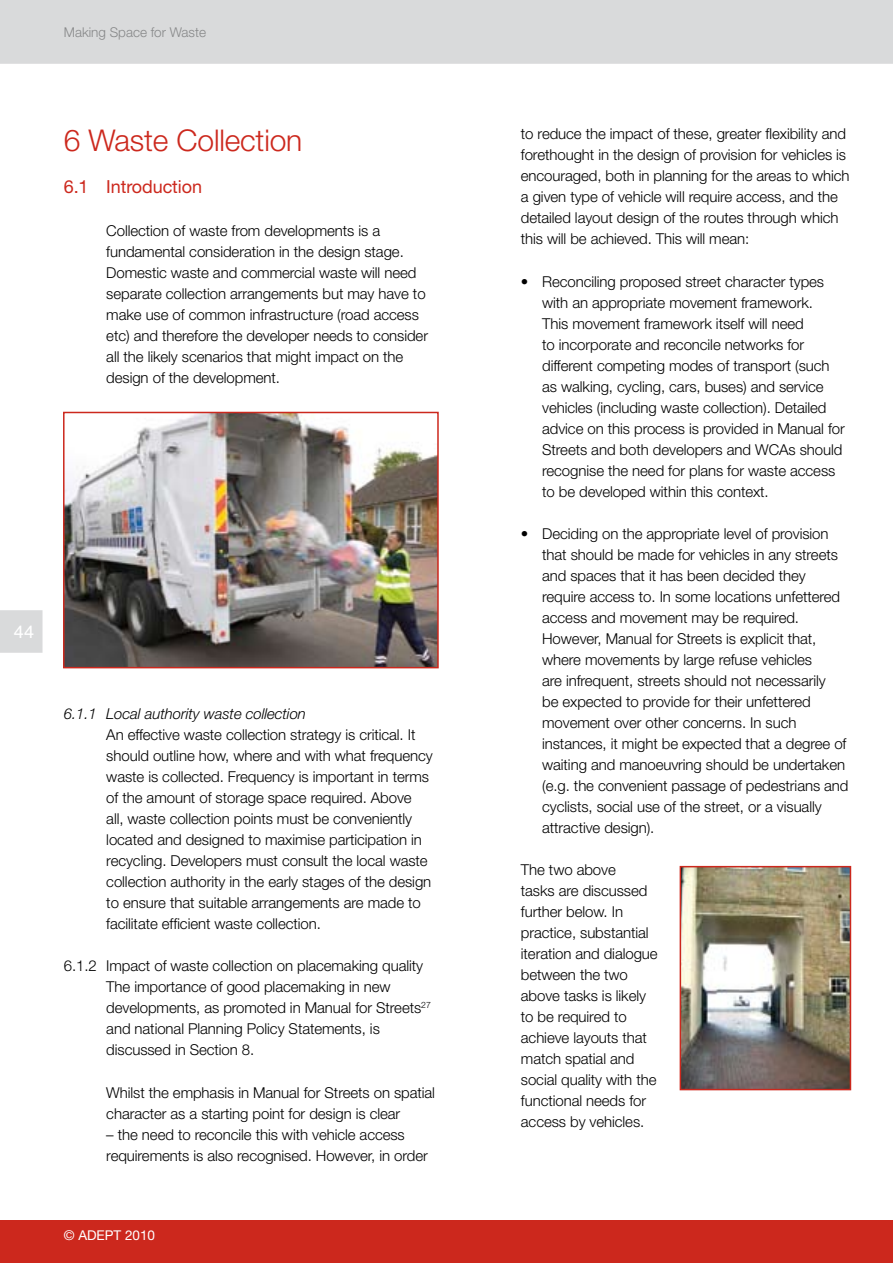
<style>
.page{position:relative;width:893px;height:1263px;background:#d9dadb}
.page>*{position:absolute;margin:0;border:0;box-sizing:border-box;transform-origin:0 0}
.t1{font:300 30px "Helvetica Neue";letter-spacing:-.005em;color:#cc281d}
.t2{font:18px "Helvetica Neue";letter-spacing:-.005em;color:#cc281d}
.t3{font:18px "Helvetica";color:#fff}
.t4{font:300 15px/21px "Helvetica Neue";letter-spacing:-.005em;color:#000}
.t5{font:italic 300 15px "Helvetica Neue";letter-spacing:-.005em;color:#000}
.t6{font:300 13.5px "Helvetica Neue";color:#878889}
.t7{font:13.5px "Helvetica Neue";color:#fff}
</style>
<div class="page">
<div style="left:0;top:64px;width:893px;height:1156px;background:#fff"></div>
<div style="left:0;top:1220px;width:893px;height:43px;background:#cc281d"></div>
<img style="left:66px;top:415px;width:370px;height:250px">
<div style="left:63px;top:412px;width:376px;height:256px;border:2px solid #cc281d"></div>
<img style="left:683px;top:869px;width:165px;height:218px">
<div style="left:680px;top:866px;width:171px;height:224px;border:2px solid #cc281d"></div>
<p class="t6" style="left:64px;top:24px;width:144px">Making Space for Waste</p>
<h1 class="t1" style="left:64px;top:122px;width:240px">6 Waste Collection</h1>
<p class="t2" style="left:64px;top:176px;width:140px">6.1 Introduction</p>
<p class="t4" style="left:106px;top:220px;width:323px">Collection of waste from developments is a fundamental consideration in the design stage.<br>Domestic waste and commercial waste will need separate collection arrangements but may have to make use of common infrastructure (road access etc) and therefore the developer needs to consider all the likely scenarios that might impact on the design of the development.</p>
<p class="t3" style="left:14px;top:617px;width:11px">44</p>
<p class="t5" style="left:64px;top:705px;width:244px">6.1.1 Local authority waste collection</p>
<p class="t4" style="left:106px;top:724px;width:328px">An effective waste collection strategy is critical. It should outline how, where and with what frequency waste is collected. Frequency is important in terms of the amount of storage space required. Above<br>all, waste collection points must be conveniently located and designed to maximise participation in recycling. Developers must consult the local waste collection authority in the early stages of the design to ensure that suitable arrangements are made to facilitate efficient waste collection.</p>
<p class="t4" style="left:106px;top:955px;width:326px;text-indent:-43px">6.1.2 Impact of waste collection on placemaking quality The importance of good placemaking in new developments, as promoted in Manual for Streets<sup>27 </sup>and national Planning Policy Statements, is discussed in Section 8.</p>
<p class="t4" style="left:106px;top:1081px;width:330px">Whilst the emphasis in Manual for Streets on spatial character as a starting point for design is clear</p>
<p class="t4" style="left:106px;top:1123px;width:323px">– the need to reconcile this with vehicle access requirements is also recognised. However, in order</p>
<p class="t7" style="left:64px;top:1227px;width:93px">© ADEPT 2010</p>
<p class="t4" style="left:521px;top:123px;width:330px">to reduce the impact of these, greater flexibility and forethought in the design of provision for vehicles is encouraged, both in planning for the areas to which a given type of vehicle will require access, and the detailed layout design of the routes through which this will be achieved. This will mean:</p>
<p class="t4" style="left:542px;top:270px;width:304px;text-indent:-21px">• Reconciling proposed street character types with an appropriate movement framework.<br>This movement framework itself will need<br>to incorporate and reconcile networks for different competing modes of transport (such as walking, cycling, cars, buses) and service vehicles (including waste collection). Detailed advice on this process is provided in Manual for Streets and both developers and WCAs should recognise the need for plans for waste access to be developed within this context.</p>
<p class="t4" style="left:542px;top:523px;width:308px;text-indent:-21px">• Deciding on the appropriate level of provision that should be made for vehicles in any streets and spaces that it has been decided they require access to. In some locations unfettered access and movement may be required.<br>However, Manual for Streets is explicit that, where movements by large refuse vehicles<br>are infrequent, streets should not necessarily<br>be expected to provide for their unfettered movement over other concerns. In such instances, it might be expected that a degree of waiting and manoeuvring should be undertaken (e.g. the convenient passage of pedestrians and cyclists, social use of the street, or a visually attractive design).</p>
<p class="t4" style="left:521px;top:859px;width:138px">The two above<br>tasks are discussed further below. In practice, substantial iteration and dialogue between the two above tasks is likely to be required to achieve layouts that match spatial and social quality with the functional needs for access by vehicles.</p>
</div>
